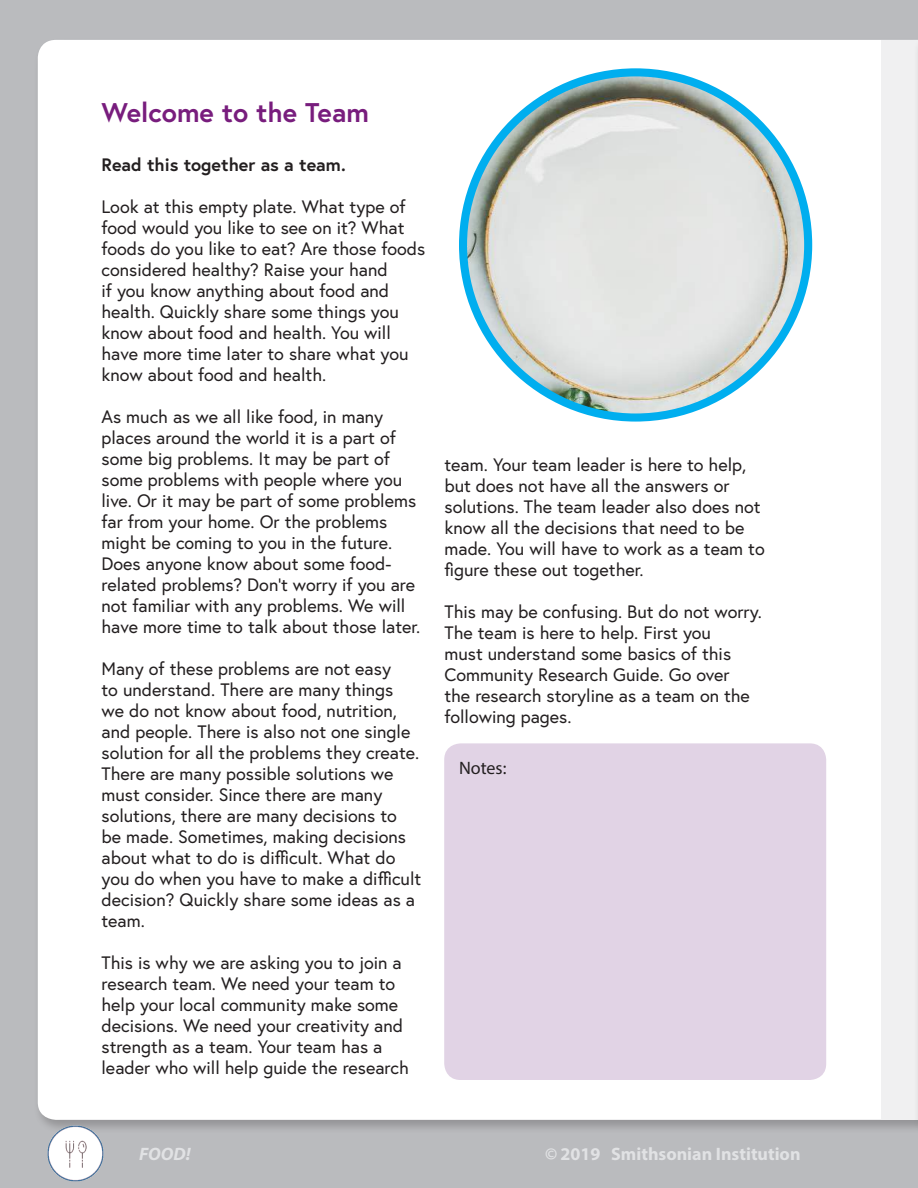
<style>
.page{position:relative;width:918px;height:1188px;background:#babbbe}
.page>*{position:absolute;margin:0;border:0;box-sizing:border-box;transform-origin:0 0}
.t1{font:700 27px "Europa";color:#781d7d}
.t2{font:18px/21px "Europa";color:#231f20}
.t3{font:700 18px "Myriad Pro";color:#e1e2e4}
.t4{font:700 18px "Europa";color:#231f20}
.t5{font:18px "Myriad Pro";color:#231f20}
.t6{font:italic 700 18px "Myriad Pro";color:#e1e2e4}
.s1{font-style:italic}
</style>
<div class="page">
<div style="left:38px;top:40px;width:844px;height:1080px;background:#fff"></div>
<div style="left:882px;top:40px;width:36px;height:1080px;background:#f0f0f1"></div>
<div style="left:913px;top:37px;width:5px;height:1097px;background:#ececed"></div>
<hr style="left:917px;top:40px;width:1px;height:1080px;background:#f0f0f1">
<img style="left:43px;top:1120px;width:74px;height:62px">
<img style="left:463px;top:72px;width:345px;height:346px;border-radius:173px">
<div style="left:459px;top:68px;width:353px;height:354px;border:8px solid #00aeef;border-radius:50%"></div>
<div style="left:444px;top:743px;width:382px;height:337px;background:#e1d3e5;border-radius:16px"></div>
<h1 class="t1" style="left:102px;top:94px;width:269px">Welcome to the Team</h1>
<p class="t4" style="left:102px;top:152px;width:246px">Read this together as a team.</p>
<p class="t2" style="left:102px;top:196px;width:325px">Look at this empty plate. What type of food would you like to see on it? What foods do you like to eat? Are those foods considered healthy? Raise your hand<br>if you know anything about food and health. Quickly share some things you know about food and health. You will have more time later to share what you know about food and health.</p>
<p class="t2" style="left:102px;top:406px;width:320px">As much as we all like food, in many places around the world it is a part of some big problems. It may be part of some problems with people where you live. Or it may be part of some problems far from your home. Or the problems might be coming to you in the future.<br>Does anyone know about some food&shy;related problems? Don’t worry if you are not familiar with any problems. We will have more time to talk about those later.</p>
<p class="t2" style="left:102px;top:658px;width:321px">Many of these problems are not easy<br>to understand. There are many things<br>we do not know about food, nutrition, and people. There is also not one single solution for all the problems they create.<br>There are many possible solutions we must consider. Since there are many solutions, there are many decisions to<br>be made. Sometimes, making decisions about what to do is difficult. What do you do when you have to make a difficult decision? Quickly share some ideas as a team.</p>
<p class="t2" style="left:102px;top:952px;width:309px">This is why we are asking you to join a research team. We need your team to help your local community make some decisions. We need your creativity and strength as a team. Your team has a leader who will help guide the research</p>
<p class="t2" style="left:445px;top:454px;width:322px">team. Your team leader is here to help, but does not have all the answers or solutions. The team leader also does not know all the decisions that need to be made. You will have to work as a team to figure these out together.</p>
<p class="t2" style="left:445px;top:601px;width:319px">This may be confusing. But do not worry.<br>The team is here to help. First you<br>must understand some basics of this<br>Community Research Guide. Go over<br>the research storyline as a team on the following pages.</p>
<p class="t5" style="left:459px;top:757px;width:49px">Notes:</p>
<p class="t6" style="left:139px;top:1142px;width:53px">FOOD!</p>
<p class="t3" style="left:545px;top:1142px;width:257px"><span class="s1">©</span> 2019 Smithsonian Institution</p>
</div>
